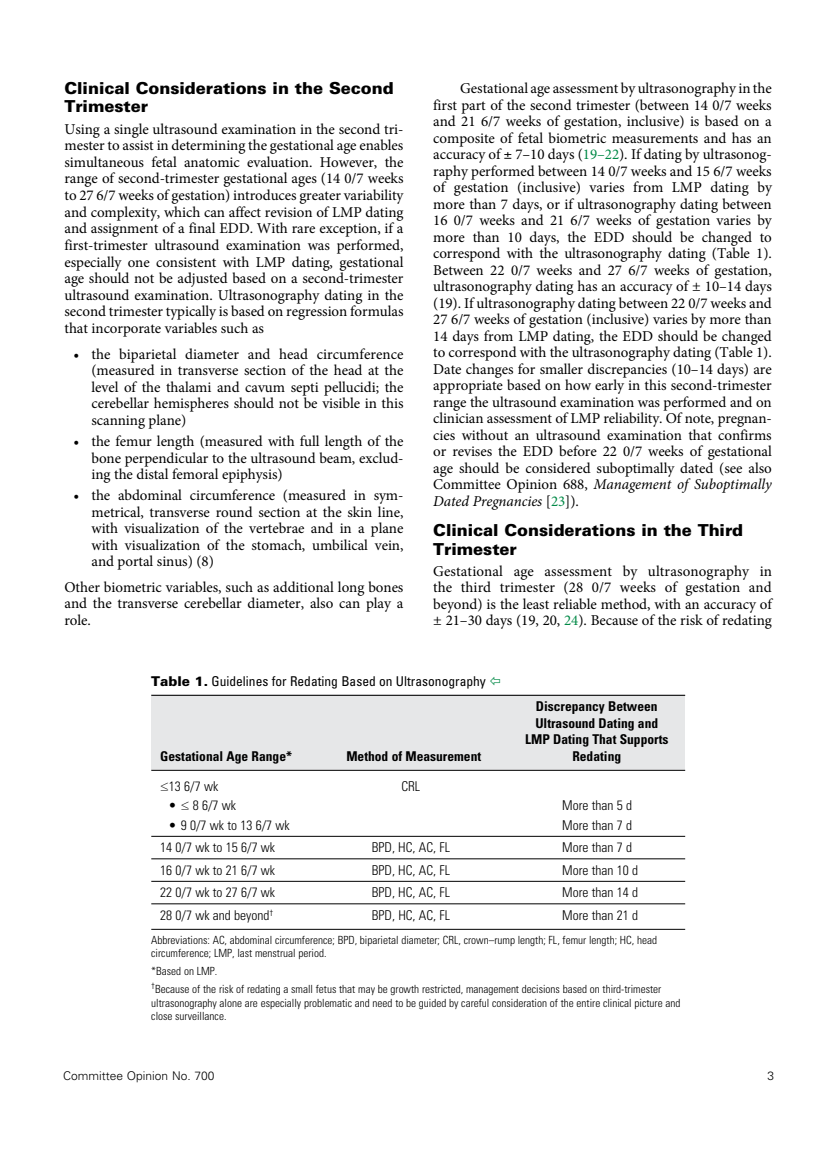
<style>
.page{position:relative;width:837px;height:1161px;background:#fff}
.page>*{position:absolute;margin:0;border:0;box-sizing:border-box;transform-origin:0 0}
.t1{font:900 16.5px/18.3px "Univers LT Std";letter-spacing:-.005em;color:#000}
.t2{font:15px/16.5px "Minion Pro";letter-spacing:-.005em;color:#000;text-align:justify}
.t3{font:300 condensed 13.5px "Univers LT Std";color:#000}
.t4{font:700 condensed 13.5px/16.5px "Univers LT Std";color:#000;text-align:center}
.t5{font:condensed 13.5px "Univers LT Std";color:#000}
.t6{font:300 12px "Univers LT Std";color:#000}
.t7{font:300 condensed 11.25px/13.5px "Univers LT Std";color:#000}
.s1{color:#008946}
.s2{font-style:italic}
.s3{font-weight:900;font-stretch:normal}
</style>
<div class="page">
<div style="left:151px;top:694px;width:534px;height:76px;background:#e6e7e8"></div>
<hr style="left:151px;top:695px;width:534px;height:1px;background:#000">
<hr style="left:151px;top:770px;width:534px;height:1px;background:#000">
<hr style="left:151px;top:836px;width:534px;height:1px;background:#000">
<hr style="left:151px;top:858px;width:534px;height:1px;background:#000">
<hr style="left:151px;top:881px;width:534px;height:1px;background:#000">
<hr style="left:151px;top:903px;width:534px;height:1px;background:#000">
<hr style="left:151px;top:929px;width:534px;height:1px;background:#000">
<p class="t1" style="left:64px;top:79px;width:331px">Clinical Considerations in the Second<br>Trimester</p>
<p class="t2" style="left:64px;top:121px;width:341px">Using a single ultrasound examination in the second tri&shy;mester to assist in determining the gestational age enables simultaneous fetal anatomic evaluation. However, the range of second-trimester gestational ages (14 0/7 weeks to 27 6/7 weeks of gestation) introduces greater variability and complexity, which can affect revision of LMP dating and assignment of a final EDD. With rare exception, if a first-trimester ultrasound examination was performed, especially one consistent with LMP dating, gestational age should not be adjusted based on a second-trimester ultrasound examination. Ultrasonography dating in the second trimester typically is based on regression formulas that incorporate variables such as</p>
<p class="t2" style="left:92px;top:346px;width:314px;text-indent:-18px">• the biparietal diameter and head circumference (measured in transverse section of the head at the level of the thalami and cavum septi pellucidi; the cerebellar hemispheres should not be visible in this scanning plane)</p>
<p class="t2" style="left:92px;top:433px;width:314px;text-indent:-18px">• the femur length (measured with full length of the bone perpendicular to the ultrasound beam, exclud&shy;ing the distal femoral epiphysis)</p>
<p class="t2" style="left:92px;top:487px;width:314px;text-indent:-18px">• the abdominal circumference (measured in sym&shy;metrical, transverse round section at the skin line, with visualization of the vertebrae and in a plane with visualization of the stomach, umbilical vein, and portal sinus) (8)</p>
<p class="t2" style="left:65px;top:579px;width:340px">Other biometric variables, such as additional long bones and the transverse cerebellar diameter, also can play a role.</p>
<p class="t2" style="left:433px;top:80px;width:340px;text-indent:27px">Gestational age assessment by ultrasonography in the first part of the second trimester (between 14 0/7 weeks and 21 6/7 weeks of gestation, inclusive) is based on a composite of fetal biometric measurements and has an accuracy of 7–10 days (<span class="s1">19–22</span>). If dating by ultrasonog&shy;raphy performed between 14 0/7 weeks and 15 6/7 weeks of gestation (inclusive) varies from LMP dating by more than 7 days, or if ultrasonography dating between 16 0/7 weeks and 21 6/7 weeks of gestation varies by more than 10 days, the EDD should be changed to correspond with the ultrasonography dating (Table 1).<br>Between 22 0/7 weeks and 27 6/7 weeks of gestation, ultrasonography dating has an accuracy of ± 10–14 days (19). If ultrasonography dating between 22 0/7 weeks and 27 6/7 weeks of gestation (inclusive) varies by more than 14 days from LMP dating, the EDD should be changed to correspond with the ultrasonography dating (Table 1).<br>Date changes for smaller discrepancies (10–14 days) are appropriate based on how early in this second-trimester range the ultrasound examination was performed and on clinician assessment of LMP reliability. Of note, pregnan&shy;cies without an ultrasound examination that confirms or revises the EDD before 22 0/7 weeks of gestational age should be considered suboptimally dated (see also Committee Opinion 688, <span class="s2">Management of Suboptimally Dated Pregnancies</span> [<span class="s1">23</span>]).</p>
<p class="t1" style="left:433px;top:521px;width:312px">Clinical Considerations in the Third<br>Trimester</p>
<p class="t2" style="left:433px;top:563px;width:340px">Gestational age assessment by ultrasonography in the third trimester (28 0/7 weeks of gestation and beyond) is the least reliable method, with an accuracy of ± 21–30 days (19, 20, <span class="s1">24</span>). Because of the risk of redating</p>
<p class="t5" style="left:151px;top:673px;width:336px"><span class="s3">Table 1.</span> Guidelines for Redating Based on Ultrasonography</p>
<p class="t4" style="left:525px;top:698px;width:145px">Discrepancy Between<br>Ultrasound Dating and<br>LMP Dating That Supports</p>
<p class="t4" style="left:160px;top:748px;width:133px">Gestational Age Range*</p>
<p class="t4" style="left:346px;top:748px;width:136px">Method of Measurement</p>
<p class="t4" style="left:572px;top:748px;width:50px">Redating</p>
<p class="t3" style="left:160px;top:778px;width:59px">≤13 6/7 wk</p>
<p class="t3" style="left:401px;top:778px;width:20px">CRL</p>
<p class="t3" style="left:169px;top:798px;width:69px">• ≤ 8 6/7 wk</p>
<p class="t3" style="left:562px;top:798px;width:71px">More than 5 d</p>
<p class="t3" style="left:169px;top:817px;width:123px">• 9 0/7 wk to 13 6/7 wk</p>
<p class="t3" style="left:562px;top:817px;width:71px">More than 7 d</p>
<p class="t3" style="left:160px;top:840px;width:116px">14 0/7 wk to 15 6/7 wk</p>
<p class="t3" style="left:372px;top:840px;width:80px">BPD, HC, AC, FL</p>
<p class="t3" style="left:562px;top:840px;width:71px">More than 7 d</p>
<p class="t3" style="left:160px;top:862px;width:116px">16 0/7 wk to 21 6/7 wk</p>
<p class="t3" style="left:372px;top:862px;width:80px">BPD, HC, AC, FL</p>
<p class="t3" style="left:562px;top:862px;width:77px">More than 10 d</p>
<p class="t3" style="left:160px;top:885px;width:116px">22 0/7 wk to 27 6/7 wk</p>
<p class="t3" style="left:372px;top:885px;width:80px">BPD, HC, AC, FL</p>
<p class="t3" style="left:562px;top:885px;width:77px">More than 14 d</p>
<p class="t3" style="left:160px;top:907px;width:115px">28 0/7 wk and beyond<sup>†</sup></p>
<p class="t3" style="left:372px;top:907px;width:80px">BPD, HC, AC, FL</p>
<p class="t3" style="left:562px;top:907px;width:77px">More than 21 d</p>
<p class="t7" style="left:151px;top:933px;width:507px">Abbreviations: AC, abdominal circumference; BPD, biparietal diameter; CRL, crown–rump length; FL, femur length; HC, head circumference; LMP, last menstrual period.</p>
<p class="t7" style="left:151px;top:963px;width:512px;line-height:18px">*Based on LMP.<br><sup>†</sup>Because of the risk of redating a small fetus that may be growth restricted, management decisions based on third-trimester</p>
<p class="t7" style="left:151px;top:996px;width:531px">ultrasonography alone are especially problematic and need to be guided by careful consideration of the entire clinical picture and close surveillance.</p>
<p class="t6" style="left:63px;top:1068px;width:153px">Committee Opinion No. 700</p>
<p class="t6" style="left:768px;top:1068px;width:8px">3</p>
</div>
